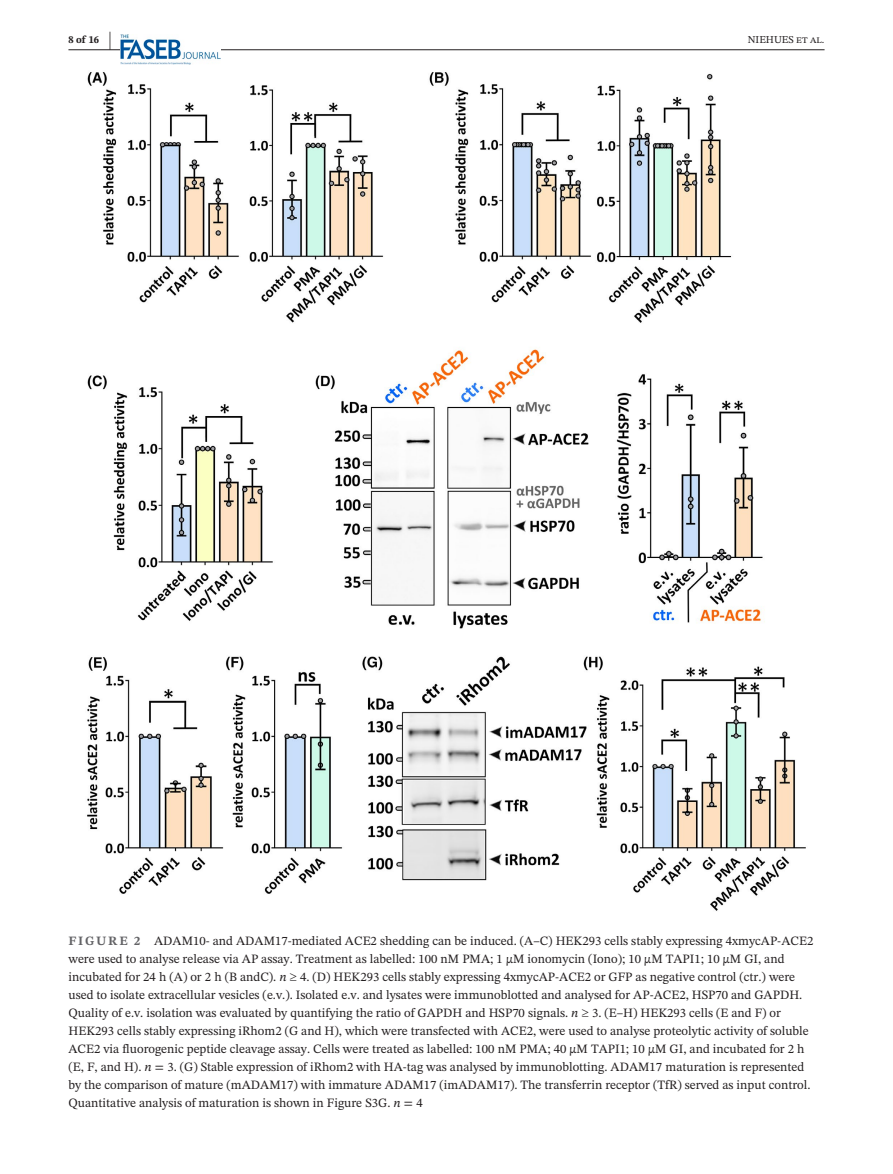
<style>
.page{position:relative;width:893px;height:1174px;background:#fff}
.page>*{position:absolute;margin:0;border:0;box-sizing:border-box;transform-origin:0 0}
.t1{font:12.75px/18px "STIX Two Text";color:#231f20}
.t2{font:10.5px "STIX Two Text";color:#231f20}
.t3{font:700 10.5px "STIX Two Text";color:#231f20}
.s1{font-size:21px}
.s2{font-weight:700;color:#636366}
.s3{font-style:italic}
</style>
<div class="page">
<hr style="left:68px;top:49px;width:756px;height:1px;background:#231f20">
<img style="left:121px;top:35px;width:99px;height:30px">
<img style="left:87px;top:72px;width:719px;height:839px">
<p class="t3" style="left:68px;top:32px;width:44px">8 of 16 <span class="s1">|</span></p>
<p class="t2" style="left:748px;top:32px;width:78px">NIEHUES et al.</p>
<p class="t1" style="left:68px;top:931px;width:746px"><span class="s2">FIGURE 2</span> ADAM10- and ADAM17-mediated ACE2 shedding can be induced. (A–C) HEK293 cells stably expressing 4xmycAP-ACE2 were used to analyse release via AP assay. Treatment as labelled: 100 nM PMA; 1 µM ionomycin (Iono); 10 µM TAPI1; 10 µM GI, and incubated for 24 h (A) or 2 h (B andC). <span class="s3">n</span> ≥ 4. (D) HEK293 cells stably expressing 4xmycAP-ACE2 or GFP as negative control (ctr.) were used to isolate extracellular vesicles (e.v.). Isolated e.v. and lysates were immunoblotted and analysed for AP-ACE2, HSP70 and GAPDH.<br>Quality of e.v. isolation was evaluated by quantifying the ratio of GAPDH and HSP70 signals. <span class="s3">n</span> ≥ 3. (E–H) HEK293 cells (E and F) or HEK293 cells stably expressing iRhom2 (G and H), which were transfected with ACE2, were used to analyse proteolytic activity of soluble ACE2 via fluorogenic peptide cleavage assay. Cells were treated as labelled: 100 nM PMA; 40 µM TAPI1; 10 µM GI, and incubated for 2 h (E, F, and H). <span class="s3">n</span> = 3. (G) Stable expression of iRhom2 with HA-tag was analysed by immunoblotting. ADAM17 maturation is represented by the comparison of mature (mADAM17) with immature ADAM17 (imADAM17). The transferrin receptor (TfR) served as input control.<br>Quantitative analysis of maturation is shown in Figure S3G. <span class="s3">n</span> = 4</p>
</div>
